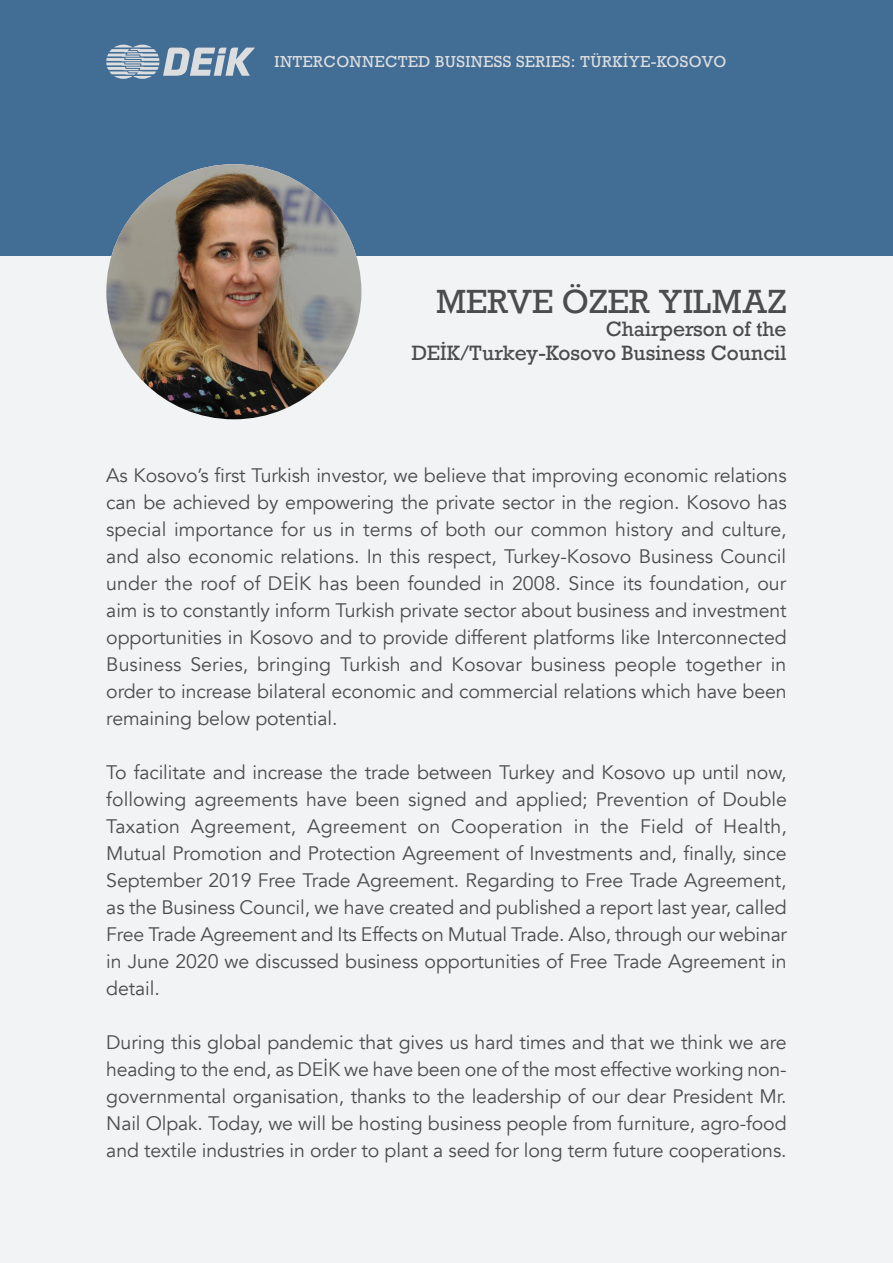
<style>
.page{position:relative;width:893px;height:1263px;background:#fff}
.page>*{position:absolute;margin:0;border:0;box-sizing:border-box;transform-origin:0 0}
.t1{font:31.5px "Rockwell";color:#4b4c4d}
.t2{font:19.5px/27px "Avenir";letter-spacing:-.005em;color:#4b4c4d;text-align:justify}
.t3{font:19.5px/23.4px "Rockwell";color:#4b4c4d;text-align:right}
.t4{font:15px "Rockwell";letter-spacing:.025em;color:#dcdddf}
</style>
<div class="page">
<div style="left:0;top:213px;width:893px;height:1050px;background:#f2f3f4"></div>
<div style="left:0;top:0;width:893px;height:255px;background:#426d94"></div>
<svg style="left:106px;top:45px;width:149px;height:34px"></svg>
<img style="left:106px;top:164px;width:255px;height:255px;border-radius:128px">
<p class="t4" style="left:275px;top:53px;width:453px">INTERCONNECTED BUSINESS SERIES: TÜRKİYE-KOSOVO</p>
<p class="t1" style="left:436px;top:282px;width:352px">MERVE ÖZER YILMAZ</p>
<p class="t3" style="left:412px;top:318px;width:376px">Chairperson of the<br>DEİK/Turkey-Kosovo Business Council</p>
<p class="t2" style="left:106px;top:462px;width:682px">As Kosovo’s first Turkish investor, we believe that improving economic relations can be achieved by empowering the private sector in the region. Kosovo has special importance for us in terms of both our common history and culture, and also economic relations. In this respect, Turkey-Kosovo Business Council under the roof of DEİK has been founded in 2008. Since its foundation, our aim is to constantly inform Turkish private sector about business and investment opportunities in Kosovo and to provide different platforms like Interconnected Business Series, bringing Turkish and Kosovar business people together in order to increase bilateral economic and commercial relations which have been remaining below potential.</p>
<p class="t2" style="left:106px;top:759px;width:682px">To facilitate and increase the trade between Turkey and Kosovo up until now, following agreements have been signed and applied; Prevention of Double Taxation Agreement, Agreement on Cooperation in the Field of Health, Mutual Promotion and Protection Agreement of Investments and, finally, since September 2019 Free Trade Agreement. Regarding to Free Trade Agreement, as the Business Council, we have created and published a report last year, called Free Trade Agreement and Its Effects on Mutual Trade. Also, through our webinar in June 2020 we discussed business opportunities of Free Trade Agreement in detail.</p>
<p class="t2" style="left:106px;top:1029px;width:682px">During this global pandemic that gives us hard times and that we think we are heading to the end, as DEİK we have been one of the most effective working non&shy;governmental organisation, thanks to the leadership of our dear President Mr.<br>Nail Olpak. Today, we will be hosting business people from furniture, agro-food and textile industries in order to plant a seed for long term future cooperations.</p>
</div>
